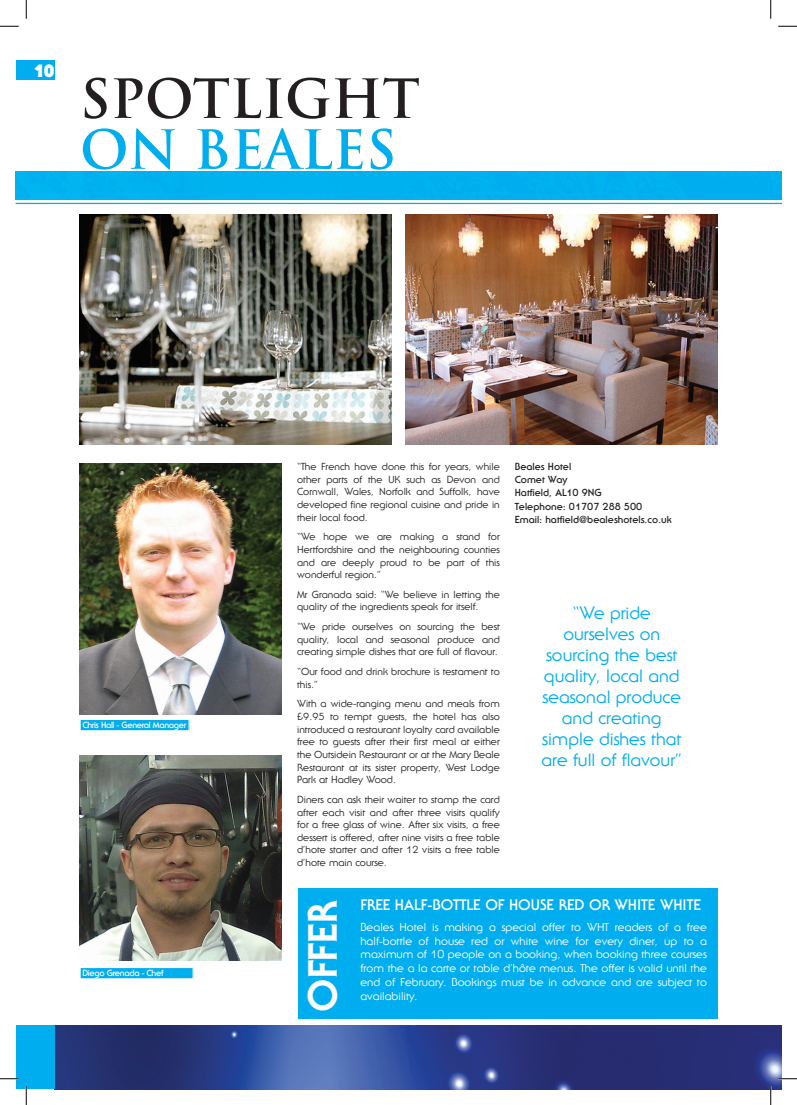
<style>
.page{position:relative;width:797px;height:1105px;background:#fff}
.page>*{position:absolute;margin:0;border:0;box-sizing:border-box;transform-origin:0 0}
.t1{font:700 52.5px "Trajan";color:#231f20}
.t2{font:700 52.5px "Trajan";color:#00aeef}
.t3{font:800 40px "Serif Gothic";color:#fff}
.t4{font:17.5px/21px "Serif Gothic";color:#00aeef;text-align:center}
.t5{font:900 17.5px "Serif Gothic";color:#fff}
.t6{font:700 15px "Serif Gothic";color:#fff}
.t7{font:11.25px/13.8px "Serif Gothic";color:#fff;text-align:justify}
.t8{font:10px/12.6px "Serif Gothic";color:#231f20;text-align:justify}
.t9{font:700 10px/13.5px "Serif Gothic";color:#231f20}
.t10{font:700 8.75px "Serif Gothic";letter-spacing:-.04em;color:#fff}
</style>
<div class="page">
<div style="left:16px;top:60px;width:39px;height:19px;background:#00aeef"></div>
<div style="left:16px;top:172px;width:765px;height:28px;background:#00b1ef"></div>
<hr style="left:16px;top:203px;width:765px;height:1px;background:#00aeef">
<img style="left:55px;top:1025px;width:726px;height:64px">
<div style="left:16px;top:1025px;width:39px;height:64px;background:#00aeef"></div>
<img style="left:79px;top:214px;width:312px;height:230px">
<img style="left:405px;top:214px;width:312px;height:230px">
<img style="left:79px;top:463px;width:203px;height:252px">
<img style="left:79px;top:755px;width:202px;height:205px">
<div style="left:80px;top:719px;width:109px;height:12px;background:#00aeef"></div>
<div style="left:79px;top:719px;width:111px;height:12px;border:1px solid #fff"></div>
<div style="left:80px;top:967px;width:113px;height:12px;background:#00aeef"></div>
<div style="left:79px;top:967px;width:115px;height:12px;border:1px solid #fff"></div>
<div style="left:298px;top:888px;width:419px;height:130px;background:#00aeef"></div>
<svg style="left:0;top:25px;width:19px;height:2px"></svg>
<svg style="left:778px;top:25px;width:19px;height:2px"></svg>
<svg style="left:0;top:1078px;width:19px;height:1px"></svg>
<svg style="left:778px;top:1078px;width:19px;height:1px"></svg>
<svg style="left:25px;top:0;width:2px;height:19px"></svg>
<svg style="left:25px;top:1086px;width:2px;height:19px"></svg>
<svg style="left:770px;top:0;width:1px;height:19px"></svg>
<svg style="left:770px;top:1086px;width:1px;height:19px"></svg>
<h3 class="t5" style="left:34px;top:60px;width:22px">10</h3>
<h1 class="t1" style="left:80px;top:66px;width:341px">SPOTLIGHT</h1>
<h1 class="t2" style="left:80px;top:117px;width:318px">ON BEALES</h1>
<p class="t10" style="left:82px;top:720px;width:105px">Chris Hall - General Manager</p>
<p class="t10" style="left:82px;top:968px;width:83px">Diego Grenada - Chef</p>
<p class="t8" style="left:297px;top:460px;width:204px">“The French have done this for years, while other parts of the UK such as Devon and Cornwall, Wales, Norfolk and Suffolk, have developed fine regional cuisine and pride in their local food.</p>
<p class="t8" style="left:297px;top:530px;width:204px">“We hope we are making a stand for Hertfordshire and the neighbouring counties and are deeply proud to be part of this wonderful region.”</p>
<p class="t8" style="left:297px;top:588px;width:204px">Mr Granada said: “We believe in letting the quality of the ingredients speak for itself.</p>
<p class="t8" style="left:297px;top:620px;width:204px">“We pride ourselves on sourcing the best quality, local and seasonal produce and creating simple dishes that are full of flavour.</p>
<p class="t8" style="left:297px;top:665px;width:204px">“Our food and drink brochure is testament to this.”</p>
<p class="t8" style="left:297px;top:698px;width:204px">With a wide-ranging menu and meals from £9.95 to tempt guests, the hotel has also introduced a restaurant loyalty card available free to guests after their first meal at either the Outsidein Restaurant or at the Mary Beale Restaurant at its sister property, West Lodge Park at Hadley Wood.</p>
<p class="t8" style="left:297px;top:793px;width:204px">Diners can ask their waiter to stamp the card after each visit and after three visits qualify for a free glass of wine. After six visits, a free dessert is offered, after nine visits a free table d’hote starter and after 12 visits a free table d’hote main course.</p>
<p class="t9" style="left:515px;top:459px;width:158px">Beales Hotel<br>Comet Way<br>Hatfield, AL10 9NG<br>Telephone: 01707 288 500<br>Email: hatfield@bealeshotels.co.uk</p>
<h3 class="t4" style="left:541px;top:602px;width:142px">“We pride ourselves on sourcing the best quality, local and seasonal produce and creating simple dishes that are full of flavour”</h3>
<h2 class="t3" style="left:298px;top:1011px;width:113px;rotate:-90deg">OFFER</h2>
<h3 class="t6" style="left:360px;top:896px;width:342px">FREE HALF-BOTTLE OF HOUSE RED OR WHITE WHITE</h3>
<p class="t7" style="left:360px;top:920px;width:348px">Beales Hotel is making a special offer to WHT readers of a free half-bottle of house red or white wine for every diner, up to a maximum of 10 people on a booking, when booking three courses from the a la carte or table d’hôte menus. The offer is valid until the end of February. Bookings must be in advance and are subject to</p>
<p class="t7" style="left:360px;top:989px;width:59px">availability.</p>
</div>
